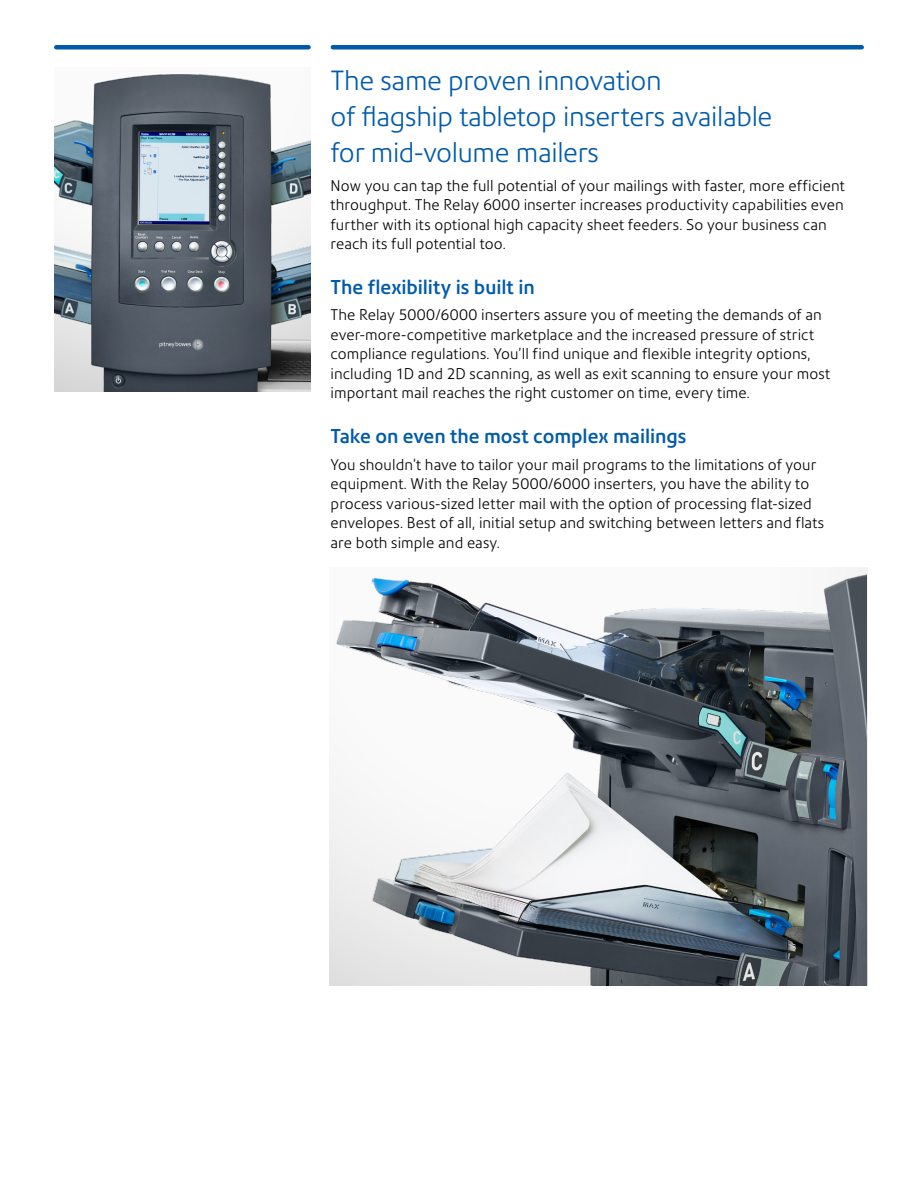
<style>
.page{position:relative;width:918px;height:1188px;background:#fff}
.page>*{position:absolute;margin:0;border:0;box-sizing:border-box;transform-origin:0 0}
.t1{font:300 27px/36px "Precision Sans";letter-spacing:-.01em;color:#005baa}
.t2{font:500 19.5px "Precision Sans";color:#005baa}
.t3{font:300 15px/19.5px "Precision Sans";letter-spacing:.01em;color:#000}
</style>
<div class="page">
<div style="left:333px;top:45px;width:529px;height:5px;background:#005baa"></div>
<div style="left:56px;top:45px;width:253px;height:5px;background:#005baa"></div>
<img style="left:54px;top:74px;width:256px;height:318px">
<img style="left:329px;top:567px;width:538px;height:419px">
<p class="t1" style="left:331px;top:62px;width:443px">The same proven innovation<br>of flagship tabletop inserters available for mid-volume mailers</p>
<p class="t3" style="left:331px;top:176px;width:516px">Now you can tap the full potential of your mailings with faster, more efficient throughput. The Relay 6000 inserter increases productivity capabilities even further with its optional high capacity sheet feeders. So your business can reach its full potential too.</p>
<p class="t2" style="left:331px;top:275px;width:206px">The flexibility is built in</p>
<p class="t3" style="left:331px;top:305px;width:501px">The Relay 5000/6000 inserters assure you of meeting the demands of an ever-more-competitive marketplace and the increased pressure of strict compliance regulations. You’ll find unique and flexible integrity options, including 1D and 2D scanning, as well as exit scanning to ensure your most important mail reaches the right customer on time, every time.</p>
<p class="t2" style="left:331px;top:425px;width:357px">Take on even the most complex mailings</p>
<p class="t3" style="left:331px;top:455px;width:495px">You shouldn’t have to tailor your mail programs to the limitations of your equipment. With the Relay 5000/6000 inserters, you have the ability to process various-sized letter mail with the option of processing flat-sized envelopes. Best of all, initial setup and switching between letters and flats are both simple and easy.</p>
</div>
